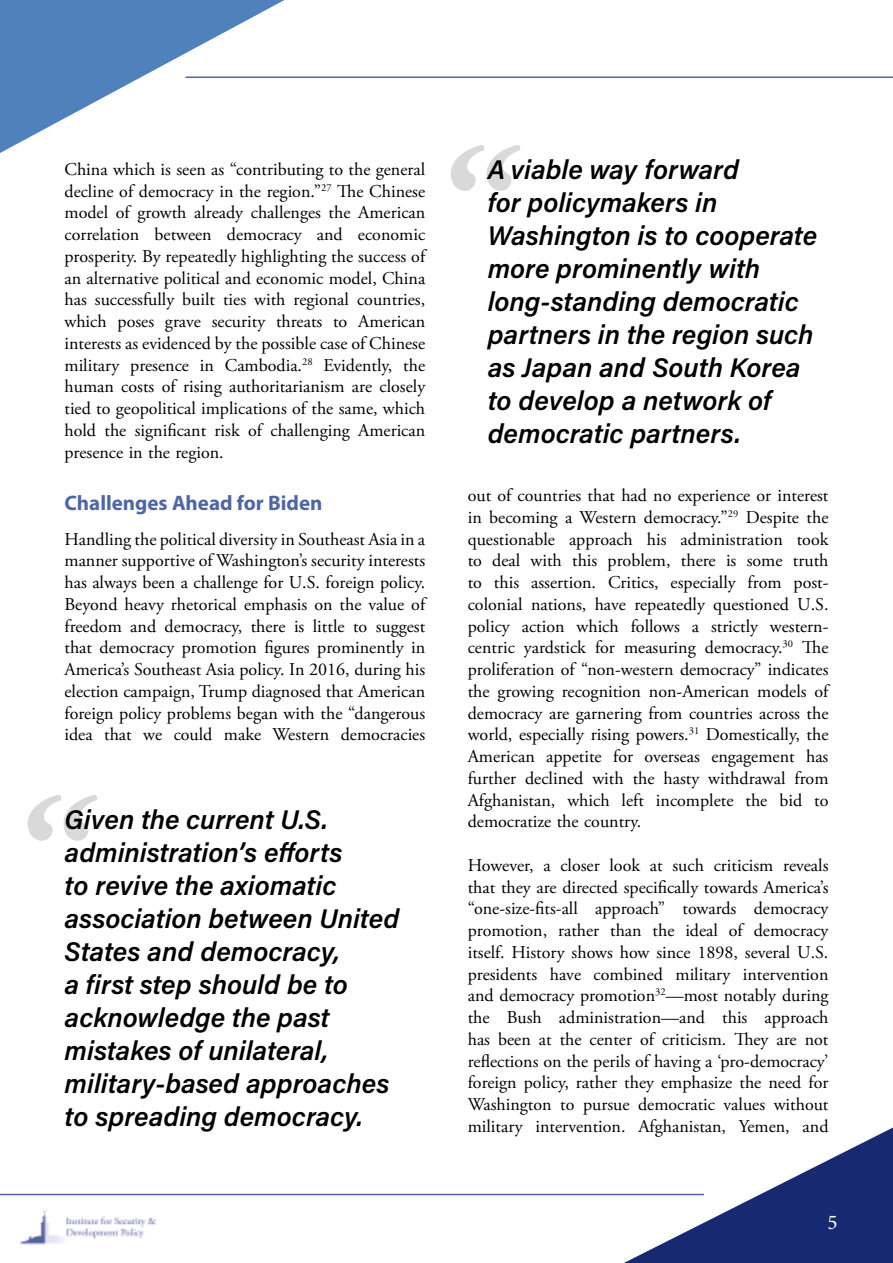
<style>
.page{position:relative;width:893px;height:1263px;background:#fff}
.page>*{position:absolute;margin:0;border:0;box-sizing:border-box;transform-origin:0 0}
.t1{font:27px/33px "Acumin Variable Concept";color:#000}
.t2{font:700 21px "Myriad Pro";color:#5065a6}
.t3{font:21px "Minion Pro";color:#fff}
.t4{font:18px/21.8px "Adobe Garamond Pro";color:#000;text-align:justify}
</style>
<div class="page">
<svg style="left:0;top:0;width:284px;height:153px"></svg>
<hr style="left:185px;top:77px;width:708px;height:1px;background:#5066a7">
<svg style="left:624px;top:1127px;width:269px;height:136px"></svg>
<hr style="left:0;top:1194px;width:704px;height:1px;background:#5066a7">
<img style="left:20px;top:1210px;width:136px;height:35px">
<svg style="left:28px;top:794px;width:69px;height:47px"></svg>
<svg style="left:451px;top:145px;width:69px;height:46px"></svg>
<p class="t4" style="left:64px;top:159px;width:362px">China which is seen as “contributing to the general decline of democracy in the region.”<sup>27</sup> The Chinese model of growth already challenges the American correlation between democracy and economic prosperity. By repeatedly highlighting the success of an alternative political and economic model, China has successfully built ties with regional countries, which poses grave security threats to American interests as evidenced by the possible case of Chinese military presence in Cambodia.<sup>28</sup> Evidently, the human costs of rising authoritarianism are closely tied to geopolitical implications of the same, which hold the significant risk of challenging American presence in the region.</p>
<p class="t2" style="left:64px;top:489px;width:260px">Challenges Ahead for Biden</p>
<p class="t4" style="left:64px;top:529px;width:362px">Handling the political diversity in Southeast Asia in a manner supportive of Washington’s security interests has always been a challenge for U.S. foreign policy.<br>Beyond heavy rhetorical emphasis on the value of freedom and democracy, there is little to suggest that democracy promotion figures prominently in America’s Southeast Asia policy. In 2016, during his election campaign, Trump diagnosed that American foreign policy problems began with the “dangerous idea that we could make Western democracies</p>
<p class="t1" style="left:65px;top:802px;width:336px">Given the current U.S. administration’s efforts<br>to revive the axiomatic association between United<br>States and democracy,<br>a first step should be to acknowledge the past mistakes of unilateral, military-based approaches to spreading democracy.</p>
<h1 class="t1" style="left:488px;top:152px;width:331px">A viable way forward<br>for policymakers in<br>Washington is to cooperate more prominently with long-standing democratic partners in the region such as Japan and South Korea to develop a network of democratic partners.</h1>
<p class="t4" style="left:468px;top:485px;width:363px">out of countries that had no experience or interest in becoming a Western democracy.”<sup>29</sup> Despite the questionable approach his administration took to deal with this problem, there is some truth to this assertion. Critics, especially from post&shy;colonial nations, have repeatedly questioned U.S. policy action which follows a strictly western&shy;centric yardstick for measuring democracy.<sup>30</sup> The proliferation of “non-western democracy” indicates the growing recognition non-American models of democracy are garnering from countries across the world, especially rising powers.<sup>31</sup> Domestically, the American appetite for overseas engagement has further declined with the hasty withdrawal from Afghanistan, which left incomplete the bid to democratize the country.</p>
<p class="t4" style="left:468px;top:855px;width:362px">However, a closer look at such criticism reveals that they are directed specifically towards America’s “one-size-fits-all approach” towards democracy promotion, rather than the ideal of democracy itself. History shows how since 1898, several U.S. presidents have combined military intervention and democracy promotion<sup>32</sup>—most notably during the Bush administration—and this approach has been at the center of criticism. They are not reflections on the perils of having a ‘pro-democracy’ foreign policy, rather they emphasize the need for Washington to pursue democratic values without military intervention. Afghanistan, Yemen, and</p>
<p class="t3" style="left:827px;top:1208px;width:12px">5</p>
</div>
